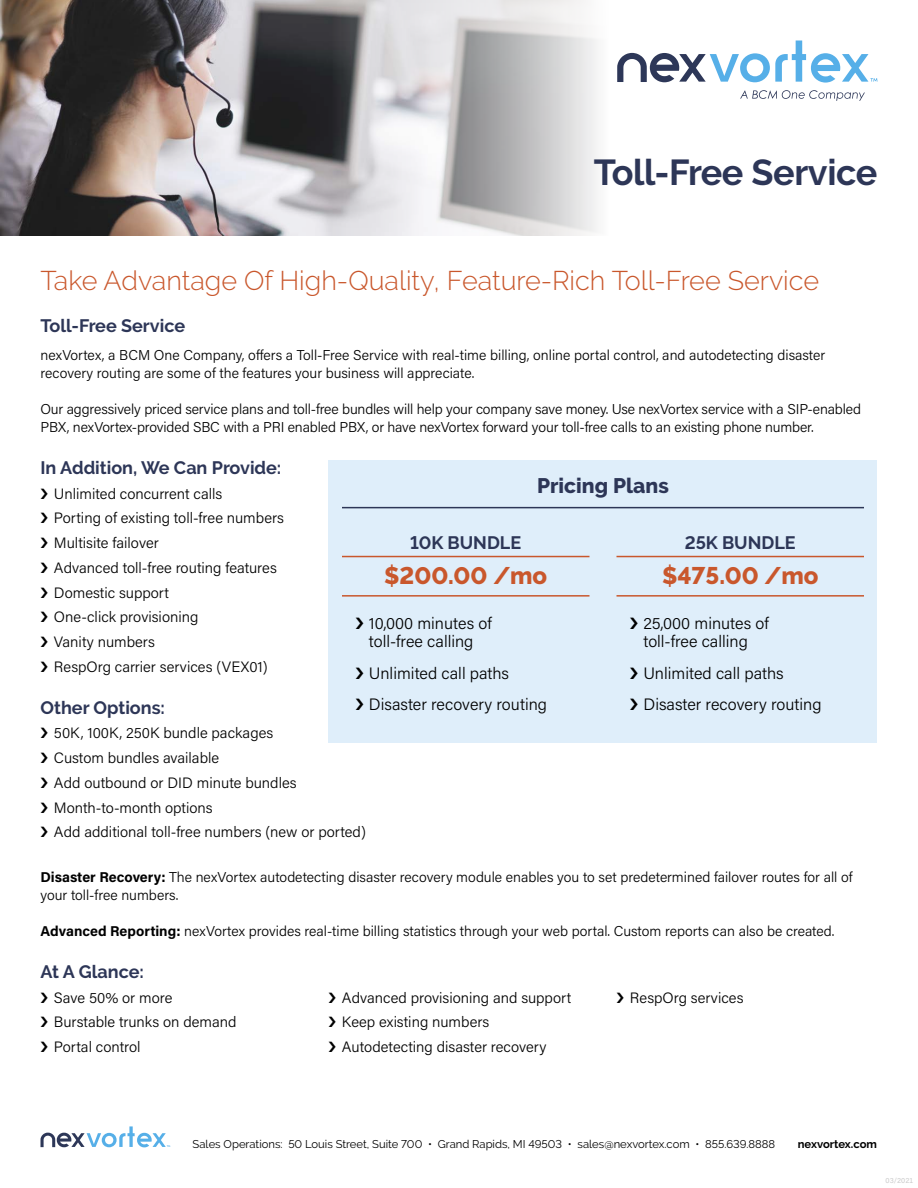
<style>
.page{position:relative;width:918px;height:1188px;background:#fff}
.page>*{position:absolute;margin:0;border:0;box-sizing:border-box;transform-origin:0 0}
.t1{font:700 36px "Raleway";letter-spacing:-.01em;color:#2d3657}
.t2{font:300 27px "Raleway";color:#c9572c}
.t3{font:800 24px "Raleway";color:#c9572c}
.t4{font:800 21px "Raleway";color:#2d3657}
.t5{font:700 18px "Raleway";color:#2d3657}
.t6{font:300 16.5px/18px "Acumin Pro";color:#000}
.t7{font:300 15px/24.8px "Acumin Pro";color:#000}
.t8{font:300 14.25px/18px "Acumin Pro";color:#000}
.t9{font:11.25px "Raleway";color:#000}
.t10{font:700 11.25px "Raleway";letter-spacing:-.005em;color:#000}
.t11{font:7.5px "Acumin Pro";color:#cbcbcb}
.s1{font-weight:700}
</style>
<div class="page">
<svg style="left:41px;top:1126px;width:129px;height:21px"></svg>
<img style="left:0;top:0;width:597px;height:235px">
<svg style="left:740px;top:90px;width:125px;height:11px"></svg>
<svg style="left:617px;top:41px;width:261px;height:42px"></svg>
<div style="left:328px;top:460px;width:550px;height:282px;background:#dfeefa"></div>
<hr style="left:342px;top:507px;width:522px;height:1px;background:#2d3657">
<hr style="left:342px;top:556px;width:248px;height:1px;background:#c9572c">
<hr style="left:342px;top:595px;width:248px;height:2px;background:#c9572c">
<hr style="left:616px;top:556px;width:248px;height:1px;background:#c9572c">
<hr style="left:616px;top:595px;width:248px;height:2px;background:#c9572c">
<h1 class="t1" style="left:594px;top:152px;width:285px">Toll-Free Service</h1>
<h2 class="t2" style="left:40px;top:265px;width:780px">Take Advantage Of High-Quality, Feature-Rich Toll-Free Service</h2>
<p class="t5" style="left:40px;top:315px;width:146px">Toll-Free Service</p>
<p class="t8" style="left:40px;top:345px;width:786px">nexVortex, a BCM One Company, offers a Toll-Free Service with real-time billing, online portal control, and autodetecting disaster recovery routing are some of the features your business will appreciate.</p>
<p class="t8" style="left:40px;top:399px;width:822px">Our aggressively priced service plans and toll-free bundles will help your company save money. Use nexVortex service with a SIP-enabled<br>PBX, nexVortex-provided SBC with a PRI enabled PBX, or have nexVortex forward your toll-free calls to an existing phone number.</p>
<p class="t5" style="left:40px;top:457px;width:242px">In Addition, We Can Provide:</p>
<p class="t7" style="left:54px;top:480px;width:231px">Unlimited concurrent calls<br>Porting of existing toll-free numbers<br>Multisite failover<br>Advanced toll-free routing features<br>Domestic support<br>One-click provisioning<br>Vanity numbers<br>RespOrg carrier services (VEX01)</p>
<p class="t5" style="left:40px;top:697px;width:126px">Other Options:</p>
<p class="t7" style="left:54px;top:720px;width:313px">50K, 100K, 250K bundle packages<br>Custom bundles available<br>Add outbound or DID minute bundles Month-to-month options<br>Add additional toll-free numbers (new or ported)</p>
<p class="t8" style="left:40px;top:867px;width:814px"><span class="s1">Disaster Recovery:</span> The nexVortex autodetecting disaster recovery module enables you to set predetermined failover routes for all of your toll-free numbers.</p>
<p class="t8" style="left:40px;top:921px;width:795px"><span class="s1">Advanced Reporting:</span> nexVortex provides real-time billing statistics through your web portal. Custom reports can also be created.</p>
<p class="t5" style="left:40px;top:961px;width:105px">At A Glance:</p>
<p class="t7" style="left:54px;top:984px;width:184px">Save 50% or more<br>Burstable trunks on demand<br>Portal control</p>
<p class="t7" style="left:342px;top:984px;width:231px">Advanced provisioning and support<br>Keep existing numbers<br>Autodetecting disaster recovery</p>
<p class="t7" style="left:630px;top:984px;width:115px">RespOrg services</p>
<h3 class="t4" style="left:537px;top:474px;width:133px">Pricing Plans</h3>
<p class="t5" style="left:685px;top:532px;width:113px">25K BUNDLE</p>
<h3 class="t3" style="left:662px;top:562px;width:158px">$475.00 /mo</h3>
<p class="t6" style="left:643px;top:614px;width:127px">25,000 minutes of toll-free calling</p>
<p class="t6" style="left:643px;top:657px;width:180px;line-height:31.5px">Unlimited call paths<br>Disaster recovery routing</p>
<p class="t5" style="left:410px;top:532px;width:113px">10K BUNDLE</p>
<h3 class="t3" style="left:384px;top:562px;width:164px">$200.00 /mo</h3>
<p class="t6" style="left:369px;top:614px;width:124px">10,000 minutes of toll-free calling</p>
<p class="t6" style="left:369px;top:657px;width:180px;line-height:31.5px">Unlimited call paths<br>Disaster recovery routing</p>
<p class="t9" style="left:193px;top:1137px;width:584px">Sales Operations: 50 Louis Street, Suite 700 • Grand Rapids, MI 49503 • sales@nexvortex.com • 855.639.8888</p>
<p class="t10" style="left:798px;top:1137px;width:81px">nexvortex.com</p>
<p class="t11" style="left:886px;top:1176px;width:29px">03/2021</p>
</div>
